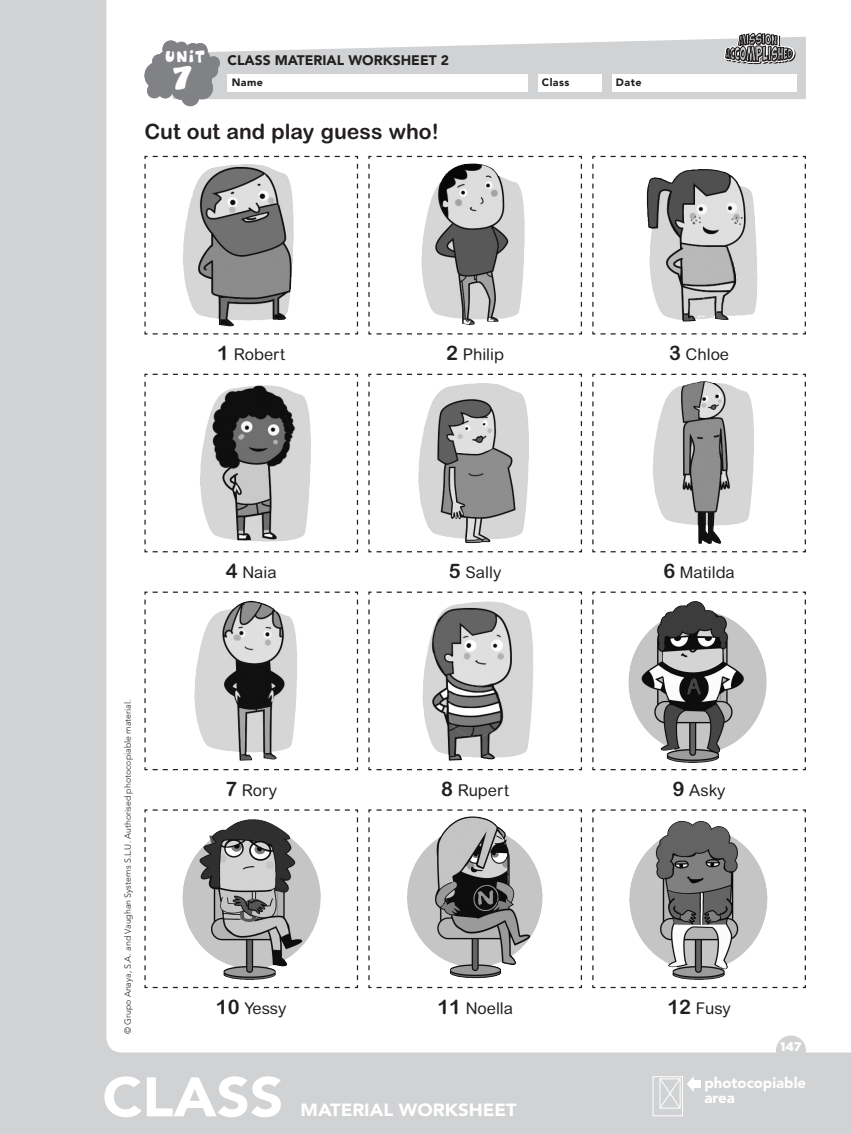
<style>
.page{position:relative;width:851px;height:1134px;background:#fff}
.page>*{position:absolute;margin:0;border:0;box-sizing:border-box;transform-origin:0 0}
.t1{font:900 55px "Avenir LT Std";color:#fff;scale:1.06 1}
.t2{font:35.5px "Cheeseburger";color:#fff}
.nuclActiv_L{font:700 21.25px "Arial Rounded MT Pro";color:#231f20}
.t3{font:900 17.5px "Avenir LT Std";color:#fff;scale:1.06 1}
.nuclTextoGeneral_-_3{font:16.25px "Arial Rounded MT Pro";color:#231f20}
.t4{font:16.12px "Cheeseburger";color:#fff}
.nuclTextoPieAreaFoto{font:900 14.88px/14.9px "Avenir LT Std";color:#fff}
.Titul2Objet{font:900 13.75px "Avenir LT Std";color:#231f20}
.nuclTextoNo{font:900 12.5px "Gotham";color:#fff}
.TitulCabecera{font:900 10.62px "Avenir LT Std";letter-spacing:.04em;color:#231f20}
.nuclTextoNo-2{font:300 8.75px "Avenir LT Std";color:#231f20}
.s1{font-weight:700;font-size:20px}
</style>
<div class="page">
<div style="left:0;top:0;width:850px;height:1134px;background:#d1d2d4"></div>
<div style="left:652px;top:1076px;width:30px;height:40px;border:1px solid #fff"></div>
<svg style="left:658px;top:1076px;width:35px;height:33px"></svg>
<div style="left:692px;top:1081px;width:8px;height:7px;background:#fff"></div>
<div style="left:106px;top:0;width:744px;height:1052px;background:#fff"></div>
<div style="left:775px;top:1035px;width:30px;height:30px;background:#d1d2d4;border-radius:50%"></div>
<svg style="left:164px;top:37px;width:641px;height:62px"></svg>
<div style="left:227px;top:74px;width:300px;height:17px;background:#fff"></div>
<div style="left:538px;top:74px;width:63px;height:17px;background:#fff"></div>
<div style="left:612px;top:74px;width:184px;height:17px;background:#fff"></div>
<svg style="left:144px;top:40px;width:76px;height:66px;background:#a2a3a5"></svg>
<svg style="left:724px;top:20px;width:71px;height:44px;background:#aeaeae"></svg>
<div style="left:144px;top:155px;width:214px;height:180px;background:#fff"></div>
<div style="left:367px;top:155px;width:215px;height:180px;background:#fff"></div>
<div style="left:591px;top:155px;width:215px;height:180px;background:#fff"></div>
<div style="left:144px;top:373px;width:214px;height:180px;background:#fff"></div>
<div style="left:367px;top:373px;width:215px;height:180px;background:#fff"></div>
<div style="left:591px;top:373px;width:215px;height:180px;background:#fff"></div>
<div style="left:144px;top:591px;width:214px;height:180px;background:#fff"></div>
<div style="left:367px;top:591px;width:215px;height:180px;background:#fff"></div>
<svg style="left:591px;top:591px;width:215px;height:180px"></svg>
<svg style="left:144px;top:809px;width:214px;height:180px"></svg>
<svg style="left:367px;top:809px;width:215px;height:180px"></svg>
<svg style="left:591px;top:809px;width:215px;height:180px;background:#d2d1d1"></svg>
<img style="left:182px;top:164px;width:112px;height:162px">
<img style="left:199px;top:385px;width:112px;height:157px">
<img style="left:652px;top:381px;width:102px;height:163px">
<img style="left:417px;top:383px;width:112px;height:160px">
<img style="left:194px;top:601px;width:103px;height:160px">
<img style="left:418px;top:601px;width:115px;height:160px">
<img style="left:421px;top:164px;width:104px;height:161px">
<img style="left:646px;top:169px;width:112px;height:152px">
<img style="left:628px;top:601px;width:65px;height:140px">
<img style="left:182px;top:819px;width:74px;height:149px">
<img style="left:406px;top:816px;width:66px;height:122px">
<img style="left:629px;top:821px;width:48px;height:141px">
<p class="t4" style="left:165px;top:45px;width:41px">UNIT</p>
<p class="Titul2Objet" style="left:227px;top:52px;width:223px">CLASS MATERIAL WORKSHEET 2</p>
<p class="t2" style="left:174px;top:55px;width:18px">7</p>
<p class="TitulCabecera" style="left:232px;top:76px;width:33px">Name</p>
<p class="TitulCabecera" style="left:542px;top:76px;width:29px">Class</p>
<p class="TitulCabecera" style="left:616px;top:76px;width:27px">Date</p>
<p class="nuclActiv_L" style="left:144px;top:119px;width:296px">Cut out and play guess who!</p>
<p class="nuclTextoGeneral_-_3" style="left:217px;top:345px;width:69px"><span class="s1">1</span> Robert</p>
<p class="nuclTextoGeneral_-_3" style="left:446px;top:345px;width:59px"><span class="s1">2</span> Philip</p>
<p class="nuclTextoGeneral_-_3" style="left:669px;top:345px;width:61px"><span class="s1">3</span> Chloe</p>
<p class="nuclTextoNo-2" style="left:122px;top:1034px;width:336px;rotate:-90deg">© Grupo Anaya, S.A. and Vaughan Systems S.L.U. Authorised photocopiable material.</p>
<p class="nuclTextoGeneral_-_3" style="left:226px;top:563px;width:52px"><span class="s1">4</span> Naia</p>
<p class="nuclTextoGeneral_-_3" style="left:449px;top:563px;width:54px"><span class="s1">5</span> Sally</p>
<p class="nuclTextoGeneral_-_3" style="left:663px;top:563px;width:73px"><span class="s1">6</span> Matilda</p>
<p class="nuclTextoGeneral_-_3" style="left:225px;top:780px;width:53px"><span class="s1">7</span> Rory</p>
<p class="nuclTextoGeneral_-_3" style="left:441px;top:780px;width:69px"><span class="s1">8</span> Rupert</p>
<p class="nuclTextoGeneral_-_3" style="left:672px;top:780px;width:54px"><span class="s1">9</span> Asky</p>
<p class="nuclTextoGeneral_-_3" style="left:216px;top:998px;width:72px"><span class="s1">10</span> Yessy</p>
<p class="nuclTextoGeneral_-_3" style="left:437px;top:998px;width:77px"><span class="s1">11</span> Noella</p>
<p class="nuclTextoGeneral_-_3" style="left:667px;top:998px;width:65px"><span class="s1">12</span> Fusy</p>
<p class="nuclTextoNo" style="left:780px;top:1038px;width:23px">147</p>
<p class="t1" style="left:102px;top:1064px;width:172px">CLASS</p>
<p class="t3" style="left:300px;top:1099px;width:205px">MATERIAL WORKSHEET</p>
<p class="nuclTextoPieAreaFoto" style="left:704px;top:1075px;width:103px">photocopiable area</p>
</div>
